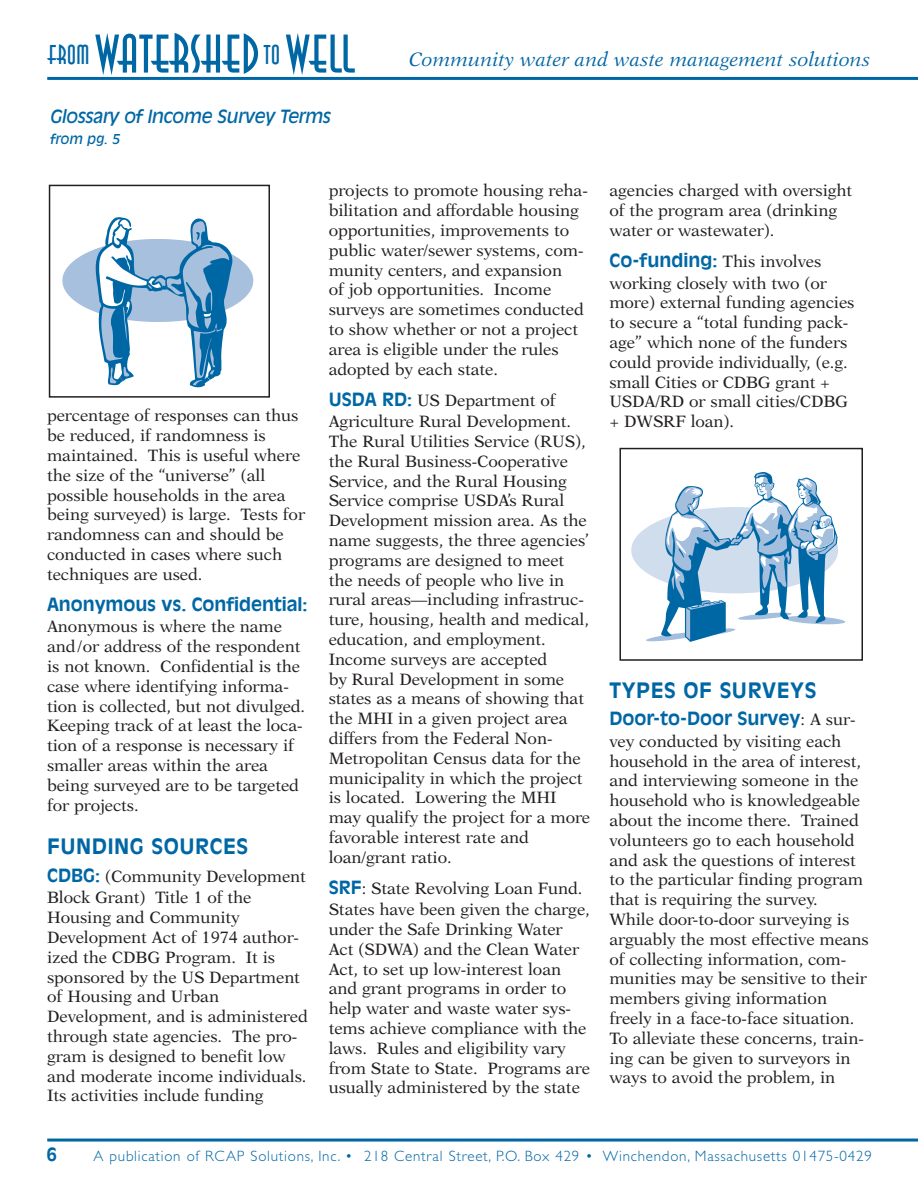
<style>
.page{position:relative;width:918px;height:1188px;background:#fff}
.page>*{position:absolute;margin:0;border:0;box-sizing:border-box;transform-origin:0 0}
.t1{font:54px "Anna";color:#0067a5}
.t2{font:700 21px "Antique Olive";letter-spacing:.03em;color:#0067a5}
.t3{font:italic 19.5px "New Aster";color:#0067a5}
.t4{font:700 18px "Antique Olive";letter-spacing:-.005em;color:#0067a5}
.t5{font:italic 18px "Antique Olive";letter-spacing:-.02em;color:#0067a5}
.t6{font:16.5px/19.8px "New Aster";letter-spacing:-.005em;color:#231f20}
.t7{font:300 15px "Gill Sans";letter-spacing:.05em;color:#0067a5}
.t8{font:italic 13.5px "Antique Olive";color:#0067a5}
.s1{font-family:"Antique Olive";font-weight:700;font-size:18px;color:#0067a5}
.s2{font-family:"New Aster";font-weight:400;font-size:16.5px;color:#231f20}
</style>
<div class="page">
<hr style="left:47px;top:77px;width:871px;height:3px;background:#0067a5">
<hr style="left:47px;top:1139px;width:871px;height:3px;background:#0067a5">
<svg style="left:62px;top:217px;width:191px;height:170px"></svg>
<div style="left:49px;top:185px;width:221px;height:213px;border:2px solid #231f20"></div>
<svg style="left:631px;top:472px;width:214px;height:170px"></svg>
<div style="left:619px;top:448px;width:244px;height:213px;border:2px solid #231f20"></div>
<h1 class="t1" style="left:48px;top:22px;width:307px"><sup>FROM</sup> WATERSHED <sup>TO</sup> WELL</h1>
<p class="t5" style="left:50px;top:109px;width:282px">Glossary of Income Survey Terms</p>
<p class="t8" style="left:50px;top:134px;width:71px">from pg. 5</p>
<p class="t3" style="left:409px;top:51px;width:463px">Community water and waste management solutions</p>
<p class="t6" style="left:47px;top:407px;width:259px">percentage of responses can thus be reduced, if randomness is maintained. This is useful where the size of the “universe” (all possible households in the area being surveyed) is large. Tests for randomness can and should be conducted in cases where such techniques are used.</p>
<p class="t4" style="left:47px;top:597px;width:262px">Anonymous vs. Confidential:</p>
<p class="t6" style="left:47px;top:618px;width:260px">Anonymous is where the name and/or address of the respondent is not known. Confidential is the case where identifying informa&shy;tion is collected, but not divulged.<br>Keeping track of at least the loca&shy;tion of a response is necessary if smaller areas within the area being surveyed are to be targeted for projects.</p>
<p class="t2" style="left:47px;top:838px;width:203px">FUNDING SOURCES</p>
<p class="t6" style="left:47px;top:867px;width:261px;line-height:21.3px"><span class="s1">CDBG:</span> (Community Development<br>Block Grant) Title 1 of the</p>
<p class="t6" style="left:47px;top:909px;width:262px">Housing and Community<br>Development Act of 1974 author&shy;ized the CDBG Program. It is sponsored by the US Department of Housing and Urban<br>Development, and is administered through state agencies. The pro&shy;gram is designed to benefit low and moderate income individuals.<br>Its activities include funding</p>
<p class="t6" style="left:329px;top:182px;width:261px">projects to promote housing reha&shy;bilitation and affordable housing opportunities, improvements to public water/sewer systems, com&shy;munity centers, and expansion<br>of job opportunities. Income surveys are sometimes conducted to show whether or not a project area is eligible under the rules adopted by each state.</p>
<p class="t6" style="left:329px;top:391px;width:244px;line-height:21.3px"><span class="s1">USDA RD:</span> US Department of<br>Agriculture Rural Development.</p>
<p class="t6" style="left:329px;top:433px;width:263px">The Rural Utilities Service (RUS), the Rural Business-Cooperative<br>Service, and the Rural Housing<br>Service comprise USDA’s Rural<br>Development mission area. As the name suggests, the three agencies’ programs are designed to meet the needs of people who live in rural areas—including infrastruc&shy;ture, housing, health and medical, education, and employment.<br>Income surveys are accepted<br>by Rural Development in some states as a means of showing that the MHI in a given project area differs from the Federal Non-<br>Metropolitan Census data for the municipality in which the project is located. Lowering the MHI may qualify the project for a more favorable interest rate and loan/grant ratio.</p>
<p class="t6" style="left:329px;top:879px;width:263px;line-height:21.3px"><span class="s1">SRF</span>: State Revolving Loan Fund.<br>States have been given the charge,</p>
<p class="t6" style="left:329px;top:921px;width:263px">under the Safe Drinking Water<br>Act (SDWA) and the Clean Water<br>Act, to set up low-interest loan and grant programs in order to help water and waste water sys&shy;tems achieve compliance with the laws. Rules and eligibility vary from State to State. Programs are usually administered by the state</p>
<p class="t6" style="left:609px;top:182px;width:245px">agencies charged with oversight of the program area (drinking water or wastewater).</p>
<p class="t6" style="left:609px;top:252px;width:219px;line-height:21.3px"><span class="s1">Co-funding:</span> This involves working closely with two (or</p>
<p class="t6" style="left:609px;top:294px;width:247px">more) external funding agencies to secure a “total funding pack&shy;age” which none of the funders could provide individually, (e.g. small Cities or CDBG grant +<br>USDA/RD or small cities/CDBG + DWSRF loan).</p>
<p class="t2" style="left:609px;top:681px;width:209px">TYPES OF SURVEYS</p>
<p class="t4" style="left:609px;top:712px;width:248px">Door-to-Door Survey<span class="s2">: A sur-</span></p>
<p class="t6" style="left:609px;top:732px;width:261px">vey conducted by visiting each household in the area of interest, and interviewing someone in the household who is knowledgeable about the income there. Trained volunteers go to each household and ask the questions of interest to the particular finding program that is requiring the survey.<br>While door-to-door surveying is arguably the most effective means of collecting information, com&shy;munities may be sensitive to their members giving information freely in a face-to-face situation.<br>To alleviate these concerns, train&shy;ing can be given to surveyors in ways to avoid the problem, in</p>
<p class="t4" style="left:47px;top:1147px;width:12px">6</p>
<p class="t7" style="left:93px;top:1150px;width:780px">A publication of RCAP Solutions, Inc. • 218 Central Street, P.O. Box 429 • Winchendon, Massachusetts 01475-0429</p>
</div>
